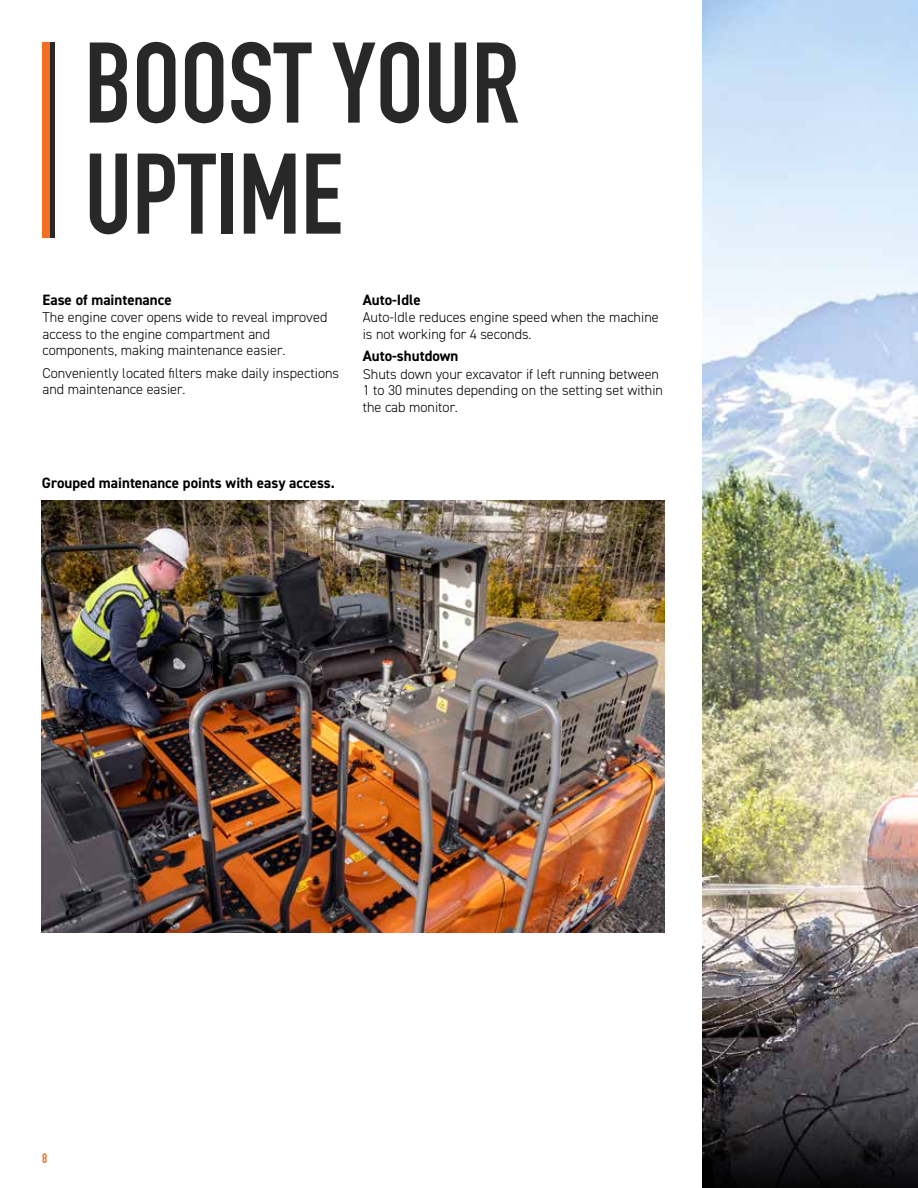
<style>
.page{position:relative;width:918px;height:1188px;background:#fff}
.page>*{position:absolute;margin:0;border:0;box-sizing:border-box;transform-origin:0 0}
.t1{font:700 112.5px/111px "DIN Condensed";color:#292829}
.t2{font:700 15px "DIN2014";color:#000}
.t3{font:300 14.25px/16.5px "DIN2014";color:#000}
.t4{font:700 13.5px "DIN Condensed";color:#f36f21}
</style>
<div class="page">
<img style="left:702px;top:0;width:216px;height:1107px">
<svg style="left:702px;top:1107px;width:216px;height:81px"></svg>
<img style="left:42px;top:500px;width:623px;height:433px">
<div style="left:42px;top:43px;width:8px;height:195px;background:#f36f21"></div>
<div style="left:50px;top:43px;width:5px;height:195px;background:#292829"></div>
<h1 class="t1" style="left:84px;top:28px;width:437px">BOOST YOUR<br>UPTIME</h1>
<p class="t2" style="left:42px;top:293px;width:131px">Ease of maintenance</p>
<p class="t3" style="left:42px;top:310px;width:286px">The engine cover opens wide to reveal improved access to the engine compartment and components, making maintenance easier.</p>
<p class="t3" style="left:42px;top:365px;width:298px">Conveniently located filters make daily inspections and maintenance easier.</p>
<p class="t2" style="left:363px;top:293px;width:59px">Auto-Idle</p>
<p class="t3" style="left:363px;top:310px;width:298px">Auto-Idle reduces engine speed when the machine is not working for 4 seconds.</p>
<p class="t2" style="left:363px;top:349px;width:97px">Auto-shutdown</p>
<p class="t3" style="left:363px;top:366px;width:302px">Shuts down your excavator if left running between<br>1 to 30 minutes depending on the setting set within the cab monitor.</p>
<p class="t2" style="left:42px;top:476px;width:295px">Grouped maintenance points with easy access.</p>
<p class="t4" style="left:42px;top:1150px;width:7px">8</p>
</div>
